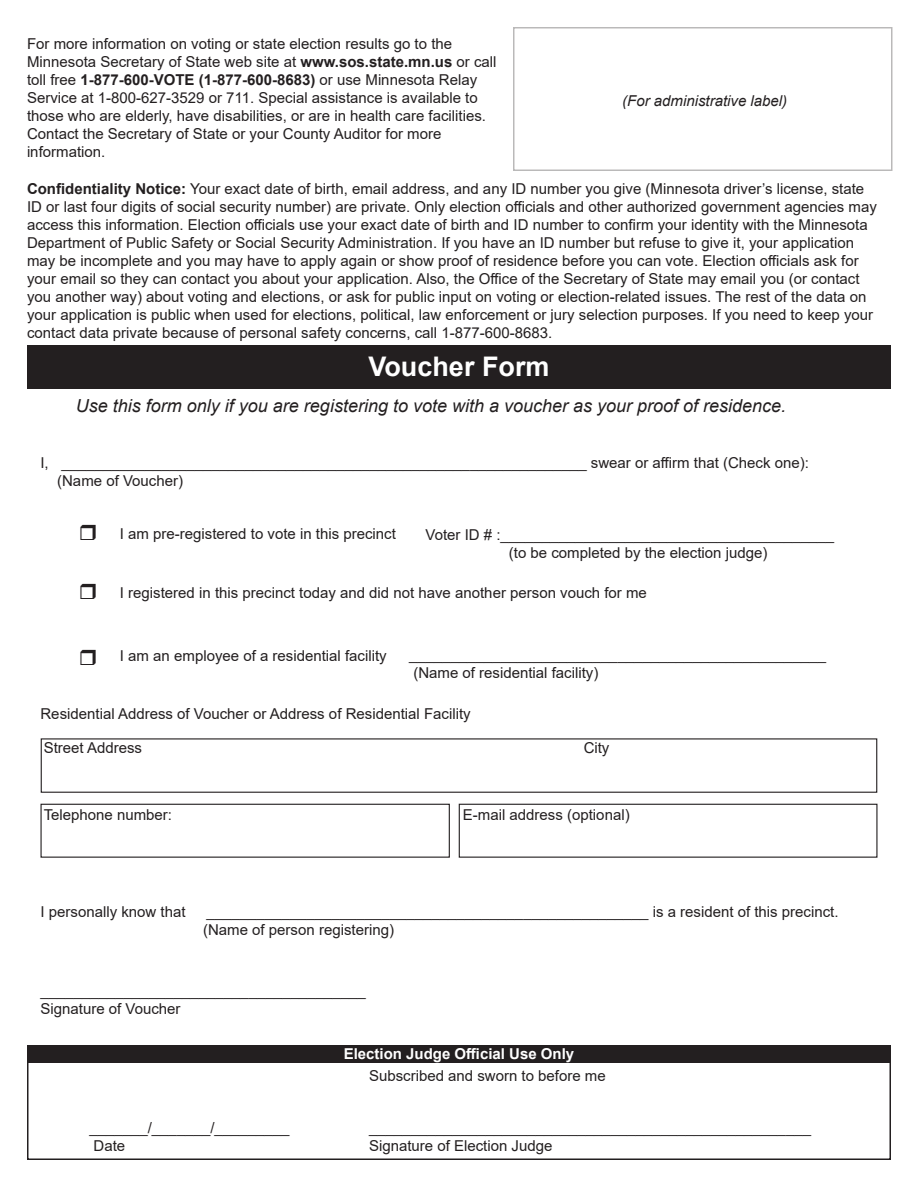
<style>
.page{position:relative;width:918px;height:1188px;background:#fff}
.page>*{position:absolute;margin:0;border:0;box-sizing:border-box;transform-origin:0 0}
.t1{font:700 27px "Arial";color:#fff}
.t2{font:italic 18px "Arial";color:#231f20}
.t3{font:15px/18px "Arial";color:#231f20}
.t4{font:700 15px "Arial";color:#fff}
.t5{font:italic 15px "Arial";color:#231f20}
.s1{font-weight:700}
</style>
<div class="page">
<div style="left:27px;top:345px;width:864px;height:43px;background:#231f20"></div>
<div style="left:27px;top:1061px;width:864px;height:99px;border:2px solid #231f20"></div>
<div style="left:27px;top:1045px;width:864px;height:17px;background:#231f20"></div>
<div style="left:41px;top:738px;width:836px;height:55px;border:1px solid #231f20"></div>
<div style="left:459px;top:804px;width:419px;height:54px;border:1px solid #231f20"></div>
<div style="left:40px;top:804px;width:410px;height:54px;border:1px solid #231f20"></div>
<p class="t3" style="left:27px;top:35px;width:471px">For more information on voting or state election results go to the Minnesota Secretary of State web site at <span class="s1">www.sos.state.mn.us</span> or call toll free <span class="s1">1-877-600-VOTE (1-877-600-8683)</span> or use Minnesota Relay Service at 1-800-627-3529 or 711. Special assistance is available to those who are elderly, have disabilities, or are in health care facilities.<br>Contact the Secretary of State or your County Auditor for more information.</p>
<p class="t5" style="left:622px;top:91px;width:167px">(For administrative label)</p>
<p class="t3" style="left:27px;top:180px;width:851px"><span class="s1">Confidentiality Notice:</span> Your exact date of birth, email address, and any ID number you give (Minnesota driver’s license, state ID or last four digits of social security number) are private. Only election officials and other authorized government agencies may access this information. Election officials use your exact date of birth and ID number to confirm your identity with the Minnesota Department of Public Safety or Social Security Administration. If you have an ID number but refuse to give it, your application may be incomplete and you may have to apply again or show proof of residence before you can vote. Election officials ask for your email so they can contact you about your application. Also, the Office of the Secretary of State may email you (or contact you another way) about voting and elections, or ask for public input on voting or election-related issues. The rest of the data on your application is public when used for elections, political, law enforcement or jury selection purposes. If you need to keep your contact data private because of personal safety concerns, call 1-877-600-8683.</p>
<h1 class="t1" style="left:368px;top:347px;width:183px">Voucher Form</h1>
<p class="t2" style="left:76px;top:394px;width:712px">Use this form only if you are registering to vote with a voucher as your proof of residence.</p>
<p class="t3" style="left:57px;top:454px;width:753px;text-indent:-17px">I, _______________________________________________________________ swear or affirm that (Check one): (Name of Voucher)</p>
<p class="t3" style="left:120px;top:524px;width:277px">I am pre-registered to vote in this precinct</p>
<p class="t3" style="left:509px;top:525px;width:327px;text-indent:-83px">Voter ID # :________________________________________ (to be completed by the election judge)</p>
<p class="t3" style="left:120px;top:583px;width:528px">I registered in this precinct today and did not have another person vouch for me</p>
<p class="t3" style="left:120px;top:647px;width:268px">I am an employee of a residential facility</p>
<p class="t3" style="left:409px;top:646px;width:418px">__________________________________________________ (Name of residential facility)</p>
<p class="t3" style="left:41px;top:705px;width:432px">Residential Address of Voucher or Address of Residential Facility</p>
<p class="t3" style="left:44px;top:739px;width:100px">Street Address</p>
<p class="t3" style="left:584px;top:739px;width:27px">City</p>
<p class="t3" style="left:44px;top:806px;width:130px">Telephone number:</p>
<p class="t3" style="left:463px;top:805px;width:168px">E-mail address (optional)</p>
<p class="t3" style="left:41px;top:902px;width:147px">I personally know that</p>
<p class="t3" style="left:203px;top:902px;width:637px">_____________________________________________________ is a resident of this precinct. (Name of person registering)</p>
<p class="t3" style="left:41px;top:982px;width:327px">_______________________________________<br>Signature of Voucher</p>
<p class="t3" style="left:89px;top:1119px;width:202px">_______/_______/_________<br>Date</p>
<p class="t4" style="left:344px;top:1043px;width:232px">Election Judge Official Use Only</p>
<p class="t3" style="left:369px;top:1067px;width:238px">Subscribed and sworn to before me</p>
<p class="t3" style="left:369px;top:1119px;width:444px">_____________________________________________________<br>Signature of Election Judge</p>
</div>
